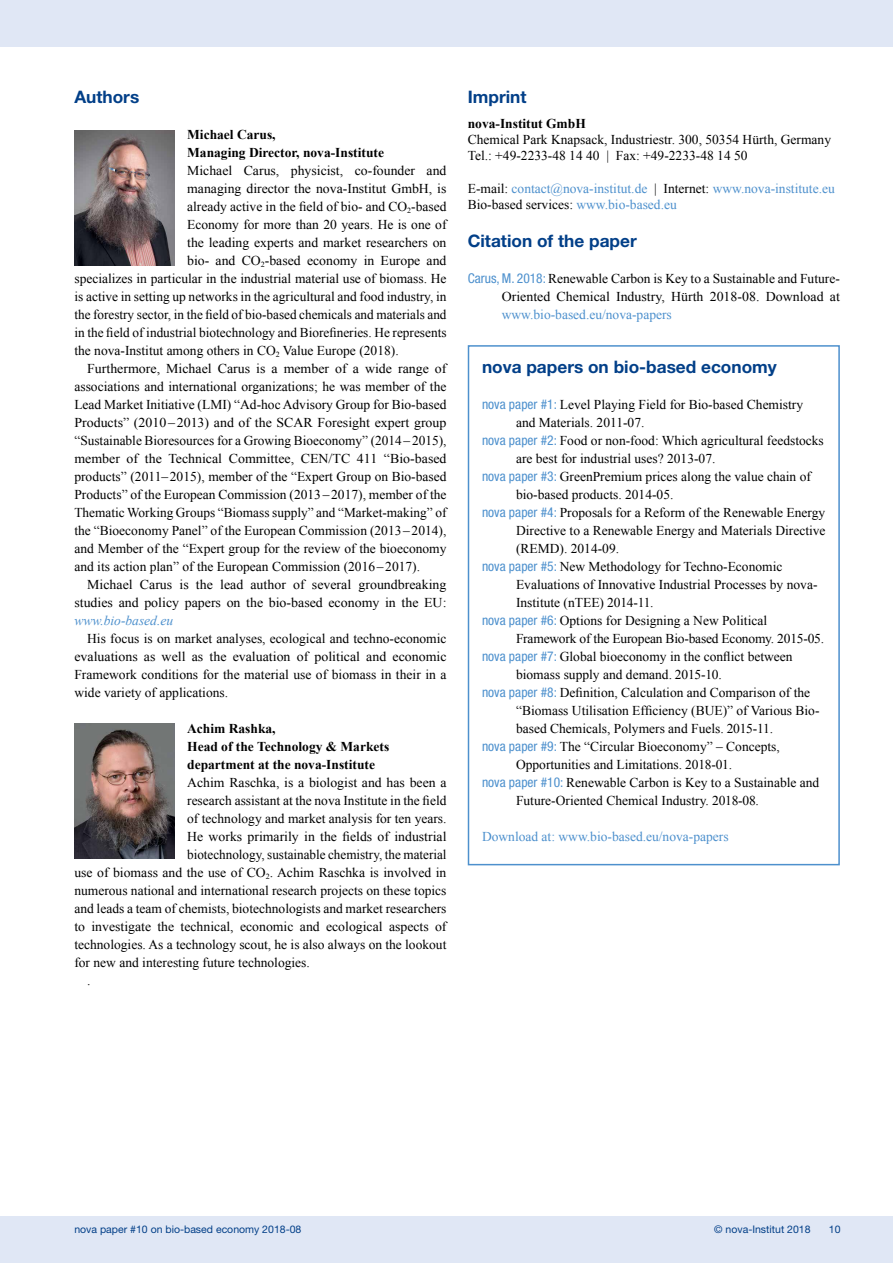
<style>
.page{position:relative;width:893px;height:1263px;background:#fff}
.page>*{position:absolute;margin:0;border:0;box-sizing:border-box;transform-origin:0 0}
.t1{font:700 17.25px "Helvetica Neue";color:#023f88}
.t2{font:13.5px/18px "Times New Roman";color:#000;text-align:justify}
.t3{font:13.5px/16.2px "Times New Roman";color:#4d90cd}
.t4{font:700 13.5px/18px "Times New Roman";color:#000}
.t5{font:italic 13.5px "Times New Roman";color:#4d90cd}
.t6{font:10.5px "Helvetica Neue";color:#023f88}
.s1{color:#000}
.s2{font-family:"Helvetica Neue";font-stretch:condensed;color:#4d90cd}
</style>
<div class="page">
<div style="left:0;top:1216px;width:893px;height:47px;background:#e0e7f5"></div>
<div style="left:0;top:0;width:893px;height:47px;background:#e0e7f5"></div>
<img style="left:74px;top:130px;width:100px;height:135px">
<div style="left:468px;top:345px;width:372px;height:520px;border:2px solid #4d90cd"></div>
<img style="left:74px;top:723px;width:100px;height:135px">
<p class="t1" style="left:74px;top:86px;width:66px">Authors</p>
<p class="t4" style="left:187px;top:125px;width:198px">Michael Carus,<br>Managing Director, nova-Institute</p>
<p class="t2" style="left:187px;top:161px;width:261px">Michael Carus, physicist, co-founder and</p>
<p class="t2" style="left:187px;top:179px;width:261px">managing director the nova-Institut GmbH, is</p>
<p class="t2" style="left:187px;top:197px;width:261px">already active in the field of bio- and CO<sub>2</sub>-based</p>
<p class="t2" style="left:187px;top:215px;width:261px">Economy for more than 20 years. He is one of</p>
<p class="t2" style="left:187px;top:233px;width:261px">the leading experts and market researchers on</p>
<p class="t2" style="left:187px;top:251px;width:261px">bio- and CO<sub>2</sub>-based economy in Europe and</p>
<p class="t2" style="left:74px;top:269px;width:374px">specializes in particular in the industrial material use of biomass. He</p>
<p class="t2" style="left:74px;top:287px;width:374px">is active in setting up networks in the agricultural and food industry, in</p>
<p class="t2" style="left:74px;top:305px;width:374px">the forestry sector, in the field of bio-based chemicals and materials and</p>
<p class="t2" style="left:74px;top:323px;width:374px">in the field of industrial biotechnology and Biorefineries. He represents</p>
<p class="t2" style="left:74px;top:341px;width:326px">the nova-Institut among others in CO<sub>2</sub> Value Europe (2018).</p>
<p class="t2" style="left:87px;top:359px;width:361px">Furthermore, Michael Carus is a member of a wide range of</p>
<p class="t2" style="left:74px;top:377px;width:374px">associations and international organizations; he was member of the</p>
<p class="t2" style="left:74px;top:395px;width:374px">Lead Market Initiative (LMI) “Ad-hoc Advisory Group for Bio-based</p>
<p class="t2" style="left:74px;top:413px;width:374px">Products” (2010–2013) and of the SCAR Foresight expert group</p>
<p class="t2" style="left:74px;top:431px;width:374px">“Sustainable Bioresources for a Growing Bioeconomy” (2014–2015),</p>
<p class="t2" style="left:74px;top:449px;width:374px">member of the Technical Committee, CEN/TC 411 “Bio-based</p>
<p class="t2" style="left:74px;top:467px;width:374px">products” (2011–2015), member of the “Expert Group on Bio-based</p>
<p class="t2" style="left:74px;top:485px;width:374px">Products” of the European Commission (2013 –2017), member of the</p>
<p class="t2" style="left:74px;top:503px;width:374px">Thematic Working Groups “Biomass supply” and “Market-making” of</p>
<p class="t2" style="left:74px;top:521px;width:374px">the “Bioeconomy Panel” of the European Commission (2013–2014),</p>
<p class="t2" style="left:74px;top:539px;width:374px">and Member of the “Expert group for the review of the bioeconomy</p>
<p class="t2" style="left:74px;top:557px;width:347px">and its action plan” of the European Commission (2016– 2017).</p>
<p class="t2" style="left:87px;top:575px;width:361px">Michael Carus is the lead author of several groundbreaking</p>
<p class="t2" style="left:74px;top:593px;width:374px">studies and policy papers on the bio-based economy in the EU:</p>
<p class="t5" style="left:74px;top:611px;width:100px">www.bio-based.eu</p>
<p class="t2" style="left:74px;top:629px;width:374px;text-indent:13px">His focus is on market analyses, ecological and techno-economic evaluations as well as the evaluation of political and economic Framework conditions for the material use of biomass in their in a wide variety of applications.</p>
<p class="t4" style="left:187px;top:719px;width:204px">Achim Rashka,<br>Head of the Technology &amp; Markets department at the nova-Institute</p>
<p class="t2" style="left:187px;top:773px;width:261px">Achim Raschka, is a biologist and has been a</p>
<p class="t2" style="left:187px;top:791px;width:261px">research assistant at the nova Institute in the field</p>
<p class="t2" style="left:187px;top:809px;width:261px">of technology and market analysis for ten years.</p>
<p class="t2" style="left:187px;top:827px;width:261px">He works primarily in the fields of industrial</p>
<p class="t2" style="left:187px;top:845px;width:261px">biotechnology, sustainable chemistry, the material</p>
<p class="t2" style="left:74px;top:863px;width:374px">use of biomass and the use of CO<sub>2</sub>. Achim Raschka is involved in</p>
<p class="t2" style="left:74px;top:881px;width:374px">numerous national and international research projects on these topics</p>
<p class="t2" style="left:74px;top:899px;width:374px">and leads a team of chemists, biotechnologists and market researchers</p>
<p class="t2" style="left:74px;top:917px;width:374px">to investigate the technical, economic and ecological aspects of</p>
<p class="t2" style="left:74px;top:935px;width:374px">technologies. As a technology scout, he is also always on the lookout</p>
<p class="t2" style="left:74px;top:953px;width:237px">for new and interesting future technologies.</p>
<p class="t2" style="left:87px;top:971px;width:5px">.</p>
<p class="t1" style="left:468px;top:86px;width:60px">Imprint</p>
<p class="t4" style="left:468px;top:114px;width:120px">nova-Institut GmbH</p>
<p class="t2" style="left:468px;top:131px;width:365px;line-height:16.2px">Chemical Park Knapsack, Industriestr. 300, 50354 Hürth, Germany<br>Tel.: +49-2233-48 14 40 | Fax: +49-2233-48 14 50</p>
<p class="t3" style="left:468px;top:180px;width:369px"><span class="s1">E-mail:</span> contact@nova-institut.de <span class="s1">| Internet:</span> www.nova-institute.eu<br><span class="s1">Bio-based services:</span> www.bio-based.eu</p>
<p class="t1" style="left:468px;top:230px;width:170px">Citation of the paper</p>
<p class="t2" style="left:468px;top:269px;width:374px;text-align:right"><span class="s2">Carus, M. 2018:</span> Renewable Carbon is Key to a Sustainable and Future-<br>Oriented Chemical Industry, Hürth 2018-08. Download at</p>
<p class="t3" style="left:502px;top:306px;width:172px">www.bio-based.eu/nova-papers</p>
<p class="t1" style="left:482px;top:356px;width:296px">nova papers on bio-based economy</p>
<p class="t2" style="left:482px;top:395px;width:323px"><span class="s2">nova paper #1:</span> Level Playing Field for Bio-based Chemistry</p>
<p class="t2" style="left:516px;top:413px;width:130px">and Materials. 2011-07.</p>
<p class="t2" style="left:482px;top:431px;width:343px"><span class="s2">nova paper #2:</span> Food or non-food: Which agricultural feedstocks</p>
<p class="t2" style="left:516px;top:449px;width:201px">are best for industrial uses? 2013-07.</p>
<p class="t2" style="left:482px;top:467px;width:330px"><span class="s2">nova paper #3:</span> GreenPremium prices along the value chain of</p>
<p class="t2" style="left:516px;top:485px;width:159px">bio-based products. 2014-05.</p>
<p class="t2" style="left:482px;top:503px;width:345px"><span class="s2">nova paper #4:</span> Proposals for a Reform of the Renewable Energy</p>
<p class="t2" style="left:516px;top:521px;width:311px">Directive to a Renewable Energy and Materials Directive</p>
<p class="t2" style="left:516px;top:539px;width:105px">(REMD). 2014-09.</p>
<p class="t2" style="left:482px;top:557px;width:302px"><span class="s2">nova paper #5:</span> New Methodology for Techno-Economic</p>
<p class="t2" style="left:516px;top:575px;width:303px">Evaluations of Innovative Industrial Processes by nova-</p>
<p class="t2" style="left:516px;top:593px;width:139px">Institute (nTEE) 2014-11.</p>
<p class="t2" style="left:482px;top:611px;width:287px"><span class="s2">nova paper #6:</span> Options for Designing a New Political</p>
<p class="t2" style="left:516px;top:629px;width:310px">Framework of the European Bio-based Economy. 2015-05.</p>
<p class="t2" style="left:482px;top:647px;width:312px"><span class="s2">nova paper #7:</span> Global bioeconomy in the conflict between</p>
<p class="t2" style="left:516px;top:665px;width:207px">biomass supply and demand. 2015-10.</p>
<p class="t2" style="left:482px;top:683px;width:330px"><span class="s2">nova paper #8:</span> Definition, Calculation and Comparison of the</p>
<p class="t2" style="left:516px;top:701px;width:305px">“Biomass Utilisation Efficiency (BUE)” of Various Bio-</p>
<p class="t2" style="left:516px;top:719px;width:259px">based Chemicals, Polymers and Fuels. 2015-11.</p>
<p class="t2" style="left:482px;top:737px;width:299px"><span class="s2">nova paper #9:</span> The “Circular Bioeconomy” – Concepts,</p>
<p class="t2" style="left:516px;top:755px;width:218px">Opportunities and Limitations. 2018-01.</p>
<p class="t2" style="left:482px;top:773px;width:339px"><span class="s2">nova paper #10:</span> Renewable Carbon is Key to a Sustainable and</p>
<p class="t2" style="left:516px;top:791px;width:244px">Future-Oriented Chemical Industry. 2018-08.</p>
<p class="t3" style="left:482px;top:828px;width:248px">Download at: www.bio-based.eu/nova-papers</p>
<p class="t6" style="left:74px;top:1223px;width:229px">nova paper #10 on bio-based economy 2018-08</p>
<p class="t6" style="left:714px;top:1223px;width:98px">© nova-Institut 2018</p>
<p class="t6" style="left:829px;top:1223px;width:13px">10</p>
</div>
